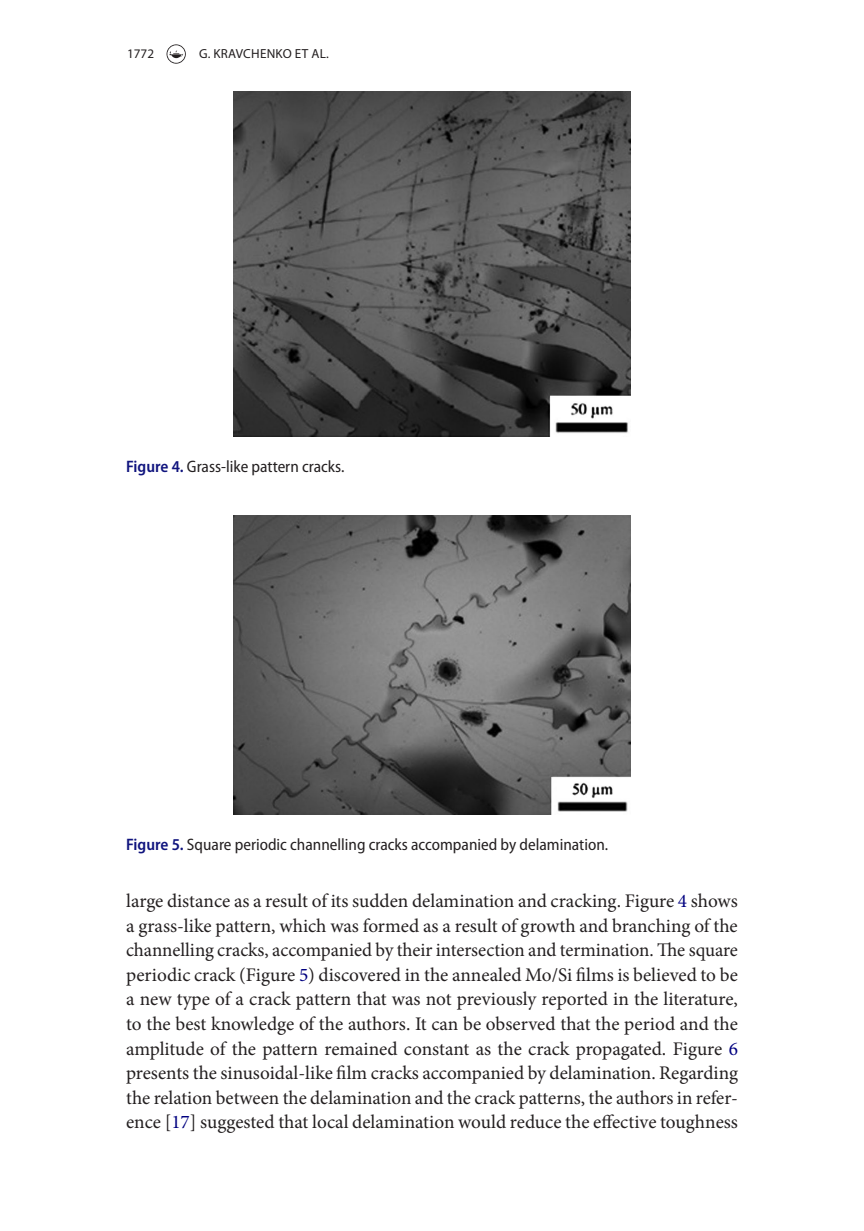
<style>
.page{position:relative;width:864px;height:1231px;background:#fff}
.page>*{position:absolute;margin:0;border:0;box-sizing:border-box;transform-origin:0 0}
.t1{font:19.25px/24.5px "Minion Pro";color:#231f20;text-align:justify}
.t2{font:semi-condensed 16.62px "Myriad Pro";color:#231f20}
.t3{font:13.12px "Myriad Pro";letter-spacing:.02em;color:#231f20}
.s1{font-weight:600;color:#10147e}
.s2{color:#000080}
</style>
<div class="page">
<img style="left:233px;top:91px;width:397px;height:345px">
<img style="left:233px;top:515px;width:397px;height:299px">
<svg style="left:166px;top:44px;width:20px;height:20px"></svg>
<p class="t3" style="left:127px;top:46px;width:28px">1772</p>
<p class="t3" style="left:199px;top:46px;width:131px">G. KRAVCHENKO ET AL.</p>
<p class="t2" style="left:126px;top:457px;width:220px"><span class="s1">Figure 4.</span> Grass-like pattern cracks.</p>
<p class="t2" style="left:126px;top:835px;width:483px"><span class="s1">Figure 5.</span> Square periodic channelling cracks accompanied by delamination.</p>
<p class="t1" style="left:126px;top:889px;width:613px">large distance as a result of its sudden delamination and cracking. Figure <span class="s2">4</span> shows a grass-like pattern, which was formed as a result of growth and branching of the channelling cracks, accompanied by their intersection and termination. The square periodic crack (Figure <span class="s2">5</span>) discovered in the annealed Mo/Si films is believed to be a new type of a crack pattern that was not previously reported in the literature, to the best knowledge of the authors. It can be observed that the period and the amplitude of the pattern remained constant as the crack propagated. Figure <span class="s2">6 </span>presents the sinusoidal-like film cracks accompanied by delamination. Regarding the relation between the delamination and the crack patterns, the authors in refer&shy;ence [<span class="s2">17</span>] suggested that local delamination would reduce the effective toughness</p>
</div>
